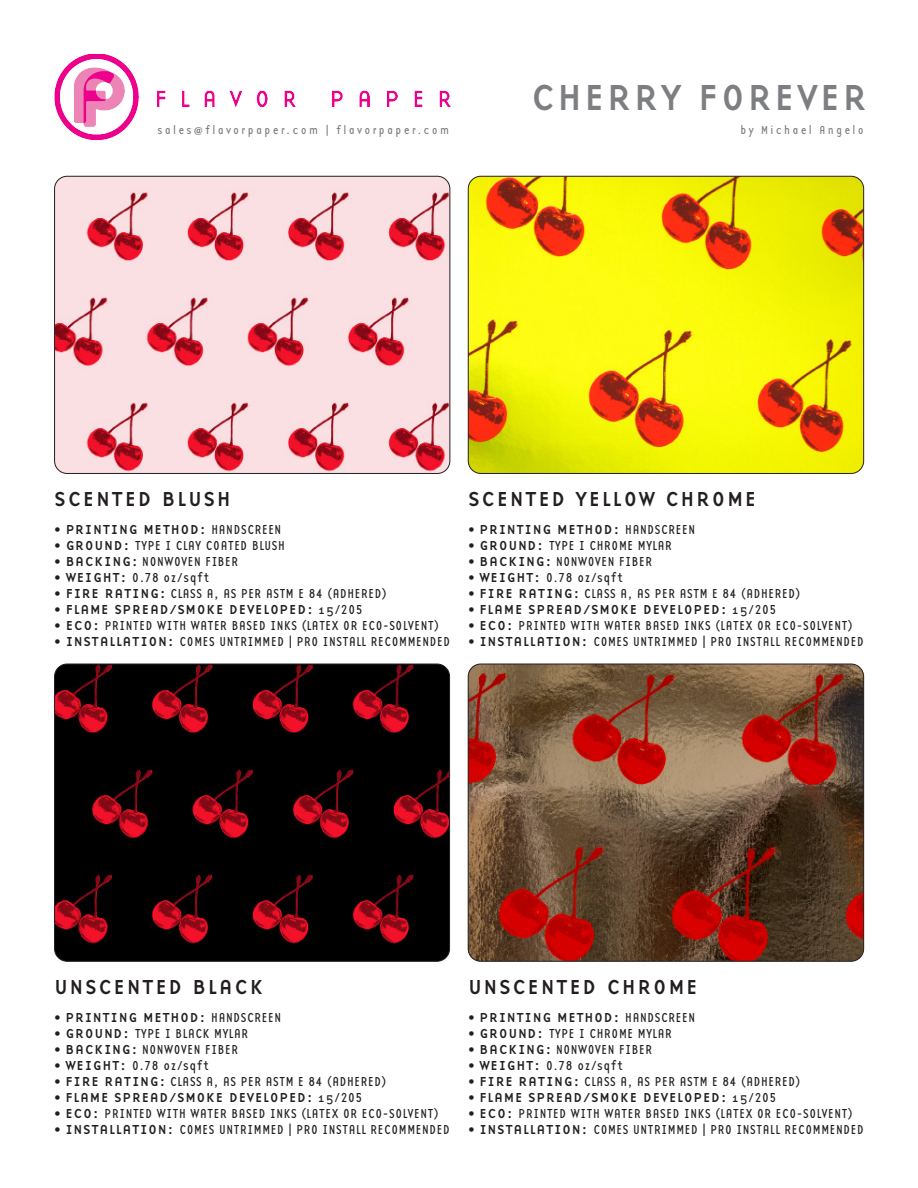
<style>
.page{position:relative;width:918px;height:1188px;background:#fff}
.page>*{position:absolute;margin:0;border:0;box-sizing:border-box;transform-origin:0 0}
.t1{font:37.5px "Base 9 Sans OT";letter-spacing:.05em;color:#7d7e82}
.t2{font:21px "Base 9 Sans OT";letter-spacing:.07em;color:#231f20}
.t3{font:13.5px "Base 12 Sans OT";letter-spacing:.045em;color:#231f20}
.t4{font:13.5px "Base 9 Sans OT";letter-spacing:.045em;color:#231f20}
.t5{font:12px "Base 12 Sans OT";letter-spacing:.19em;color:#7d7e82}
.s1{font-family:"Base 12 Sans OT"}
.s2{font-family:"Base 9 Sans OT"}
.s3{font-family:"Base 12 Serif OT"}
</style>
<div class="page">
<img style="left:55px;top:176px;width:395px;height:297px">
<div style="left:54px;top:176px;width:396px;height:298px;border:1px solid #231f20;border-radius:13px"></div>
<img style="left:468px;top:176px;width:396px;height:297px">
<div style="left:468px;top:176px;width:396px;height:298px;border:1px solid #231f20;border-radius:13px"></div>
<img style="left:468px;top:664px;width:396px;height:297px">
<div style="left:468px;top:664px;width:396px;height:298px;border:1px solid #231f20;border-radius:13px"></div>
<img style="left:55px;top:664px;width:395px;height:297px">
<div style="left:54px;top:664px;width:396px;height:298px;border:1px solid #231f20;border-radius:13px"></div>
<img style="left:54px;top:54px;width:85px;height:86px">
<img style="left:158px;top:90px;width:292px;height:16px">
<p class="t1" style="left:530px;top:71px;width:339px">CHERRY FOREVER</p>
<p class="t5" style="left:158px;top:122px;width:293px">sales@flavorpaper.com | flavorpaper.com</p>
<p class="t5" style="left:740px;top:122px;width:125px">by Michael Angelo</p>
<p class="t2" style="left:54px;top:484px;width:178px">SCENTED BLUSH</p>
<p class="t4" style="left:54px;top:520px;width:229px"><span class="s1">•</span> PRINTING METHOD: <span class="s1">HANDSCREEN</span></p>
<p class="t3" style="left:54px;top:538px;width:232px">• <span class="s2">GROUND:</span> TYPE I CLAY COATED BLUSH</p>
<p class="t3" style="left:54px;top:553px;width:186px">• <span class="s2">BACKING:</span> NONWOVEN FIBER</p>
<p class="t3" style="left:54px;top:569px;width:156px">• <span class="s2">WEIGHT:</span> 0.78 oz/sqft</p>
<p class="t3" style="left:54px;top:585px;width:334px">• <span class="s2">FIRE RATING:</span> CLASS A, AS PER ASTM E 84 (ADHERED)</p>
<p class="t4" style="left:54px;top:600px;width:310px"><span class="s1">•</span> FLAME SPREAD/SMOKE DEVELOPED: <span class="s3">15/</span><span class="s1">205</span></p>
<p class="t3" style="left:54px;top:617px;width:386px">• <span class="s2">ECO:</span> PRINTED WITH WATER BASED INKS (LATEX OR ECO-SOLVENT)</p>
<p class="t3" style="left:54px;top:633px;width:397px">• <span class="s2">INSTALLATION:</span> COMES UNTRIMMED | PRO INSTALL RECOMMENDED</p>
<p class="t2" style="left:468px;top:484px;width:290px">SCENTED YELLOW CHROME</p>
<p class="t4" style="left:468px;top:520px;width:229px"><span class="s1">•</span> PRINTING METHOD: <span class="s1">HANDSCREEN</span></p>
<p class="t3" style="left:468px;top:538px;width:205px">• <span class="s2">GROUND:</span> TYPE I CHROME MYLAR</p>
<p class="t3" style="left:468px;top:553px;width:186px">• <span class="s2">BACKING:</span> NONWOVEN FIBER</p>
<p class="t3" style="left:468px;top:569px;width:156px">• <span class="s2">WEIGHT:</span> 0.78 oz/sqft</p>
<p class="t3" style="left:468px;top:585px;width:334px">• <span class="s2">FIRE RATING:</span> CLASS A, AS PER ASTM E 84 (ADHERED)</p>
<p class="t4" style="left:468px;top:600px;width:310px"><span class="s1">•</span> FLAME SPREAD/SMOKE DEVELOPED: <span class="s3">15/</span><span class="s1">205</span></p>
<p class="t3" style="left:468px;top:617px;width:386px">• <span class="s2">ECO:</span> PRINTED WITH WATER BASED INKS (LATEX OR ECO-SOLVENT)</p>
<p class="t3" style="left:468px;top:633px;width:397px">• <span class="s2">INSTALLATION:</span> COMES UNTRIMMED | PRO INSTALL RECOMMENDED</p>
<p class="t2" style="left:54px;top:972px;width:211px">UNSCENTED BLACK</p>
<p class="t4" style="left:54px;top:1008px;width:229px"><span class="s1">•</span> PRINTING METHOD: <span class="s1">HANDSCREEN</span></p>
<p class="t3" style="left:54px;top:1026px;width:196px">• <span class="s2">GROUND:</span> TYPE I BLACK MYLAR</p>
<p class="t3" style="left:54px;top:1041px;width:186px">• <span class="s2">BACKING:</span> NONWOVEN FIBER</p>
<p class="t3" style="left:54px;top:1057px;width:156px">• <span class="s2">WEIGHT:</span> 0.78 oz/sqft</p>
<p class="t3" style="left:54px;top:1073px;width:334px">• <span class="s2">FIRE RATING:</span> CLASS A, AS PER ASTM E 84 (ADHERED)</p>
<p class="t4" style="left:54px;top:1088px;width:310px"><span class="s1">•</span> FLAME SPREAD/SMOKE DEVELOPED: <span class="s3">15/</span><span class="s1">205</span></p>
<p class="t3" style="left:54px;top:1105px;width:386px">• <span class="s2">ECO:</span> PRINTED WITH WATER BASED INKS (LATEX OR ECO-SOLVENT)</p>
<p class="t3" style="left:54px;top:1121px;width:397px">• <span class="s2">INSTALLATION:</span> COMES UNTRIMMED | PRO INSTALL RECOMMENDED</p>
<p class="t2" style="left:468px;top:972px;width:231px">UNSCENTED CHROME</p>
<p class="t4" style="left:468px;top:1008px;width:229px"><span class="s1">•</span> PRINTING METHOD: <span class="s1">HANDSCREEN</span></p>
<p class="t3" style="left:468px;top:1026px;width:205px">• <span class="s2">GROUND:</span> TYPE I CHROME MYLAR</p>
<p class="t3" style="left:468px;top:1041px;width:186px">• <span class="s2">BACKING:</span> NONWOVEN FIBER</p>
<p class="t3" style="left:468px;top:1057px;width:156px">• <span class="s2">WEIGHT:</span> 0.78 oz/sqft</p>
<p class="t3" style="left:468px;top:1073px;width:334px">• <span class="s2">FIRE RATING:</span> CLASS A, AS PER ASTM E 84 (ADHERED)</p>
<p class="t4" style="left:468px;top:1088px;width:310px"><span class="s1">•</span> FLAME SPREAD/SMOKE DEVELOPED: <span class="s3">15/</span><span class="s1">205</span></p>
<p class="t3" style="left:468px;top:1105px;width:386px">• <span class="s2">ECO:</span> PRINTED WITH WATER BASED INKS (LATEX OR ECO-SOLVENT)</p>
<p class="t3" style="left:468px;top:1121px;width:397px">• <span class="s2">INSTALLATION:</span> COMES UNTRIMMED | PRO INSTALL RECOMMENDED</p>
</div>
